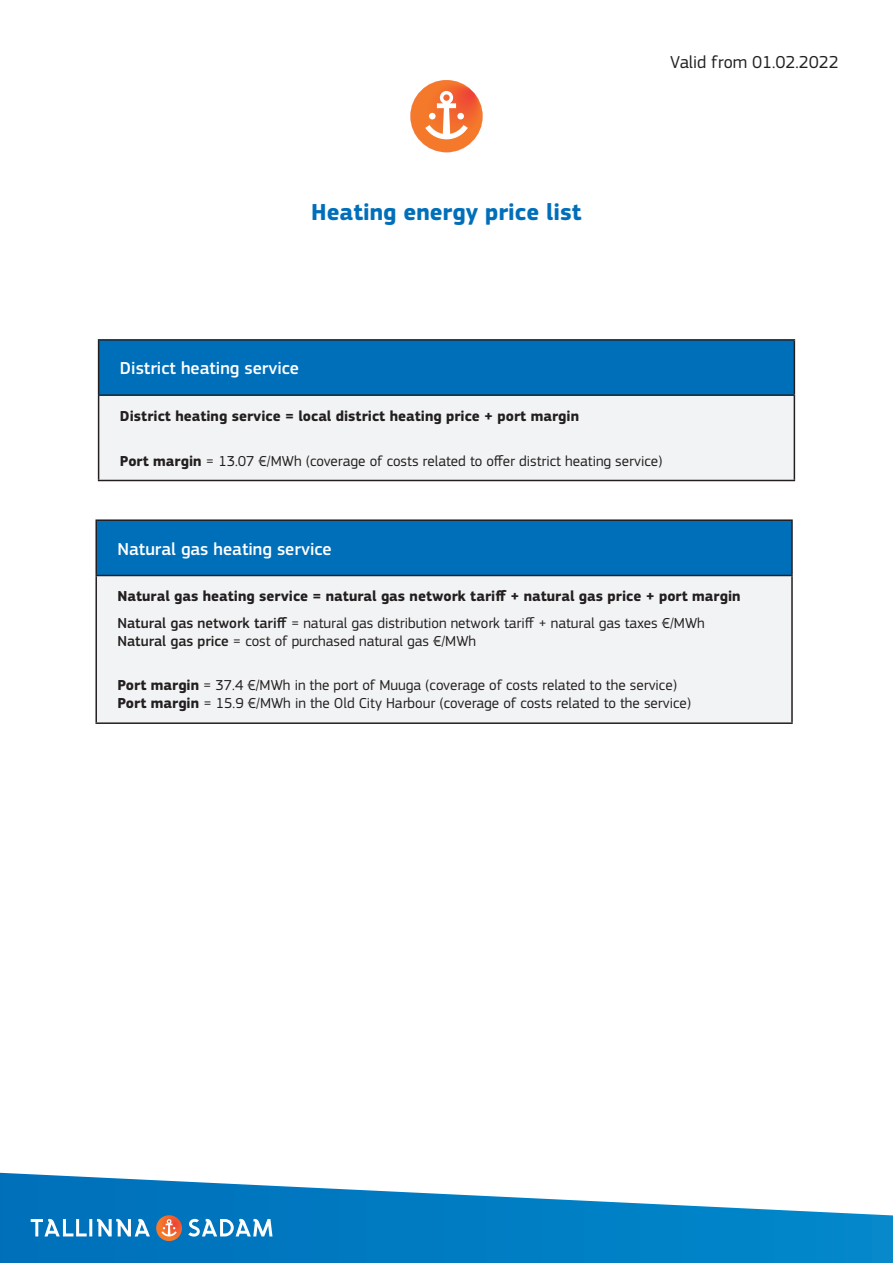
<style>
.page{position:relative;width:893px;height:1263px;background:#fff}
.page>*{position:absolute;margin:0;border:0;box-sizing:border-box;transform-origin:0 0}
.t1{font:700 24px "PF Square Sans Pro";color:#006fba}
.t2{font:500 18px "PF Square Sans Pro";color:#fff}
.t3{font:18px "PF Square Sans Pro";color:#231f20}
.t4{font:15px/18px "PF Square Sans Pro";color:#231f20}
.t5{font:700 15px/26.5px "PF Square Sans Pro";color:#231f20}
.s1{font-weight:700}
.s2{font-weight:500}
.s3{font-weight:400}
</style>
<div class="page">
<svg style="left:0;top:1173px;width:893px;height:90px"></svg>
<svg style="left:410px;top:80px;width:73px;height:72px"></svg>
<div style="left:99px;top:340px;width:695px;height:55px;background:#006fba"></div>
<div style="left:99px;top:395px;width:695px;height:85px;background:#f2f3f4"></div>
<hr style="left:98px;top:394px;width:697px;height:2px;background:#231f20">
<hr style="left:98px;top:339px;width:697px;height:2px;background:#231f20">
<hr style="left:98px;top:341px;width:1px;height:53px;background:#231f20">
<hr style="left:794px;top:341px;width:1px;height:53px;background:#231f20">
<hr style="left:98px;top:396px;width:1px;height:84px;background:#231f20">
<hr style="left:794px;top:396px;width:1px;height:84px;background:#231f20">
<hr style="left:98px;top:480px;width:697px;height:1px;background:#231f20">
<svg style="left:31px;top:1215px;width:241px;height:26px"></svg>
<div style="left:96px;top:520px;width:696px;height:55px;background:#006fba"></div>
<div style="left:96px;top:575px;width:696px;height:148px;background:#f2f3f4"></div>
<hr style="left:95px;top:519px;width:698px;height:2px;background:#231f20">
<hr style="left:95px;top:521px;width:2px;height:54px;background:#231f20">
<hr style="left:791px;top:521px;width:2px;height:54px;background:#231f20">
<hr style="left:95px;top:575px;width:698px;height:1px;background:#231f20">
<hr style="left:95px;top:576px;width:2px;height:146px;background:#231f20">
<hr style="left:791px;top:576px;width:2px;height:146px;background:#231f20">
<hr style="left:95px;top:722px;width:698px;height:2px;background:#231f20">
<h1 class="t1" style="left:311px;top:198px;width:272px">Heating energy price list</h1>
<p class="t3" style="left:670px;top:51px;width:170px">Valid from 01.02.2022</p>
<p class="t2" style="left:120px;top:358px;width:181px">District heating service</p>
<p class="t5" style="left:120px;top:403px;width:461px">District heating service = local district heating price + port margin</p>
<p class="t4" style="left:120px;top:452px;width:544px"><span class="s1">Port margin</span> = 13.07 €/MWh (coverage of costs related to offer district heating service)</p>
<p class="t2" style="left:117px;top:538px;width:216px">Natural gas heating service</p>
<p class="t5" style="left:117px;top:584px;width:624px">Natural gas heating service = natural gas network tariff + natural gas price + port margin<br><span class="s2">Natural gas network tariff</span> <span class="s3">= natural gas distribution network tariff + natural gas taxes €/MWh</span></p>
<p class="t4" style="left:117px;top:632px;width:360px"><span class="s2">Natural gas price</span> = cost of purchased natural gas €/MWh</p>
<p class="t4" style="left:117px;top:677px;width:575px"><span class="s1">Port margin</span> = 37.4 €/MWh in the port of Muuga (coverage of costs related to the service)<br><span class="s1">Port margin</span> = 15.9 €/MWh in the Old City Harbour (coverage of costs related to the service)</p>
</div>
